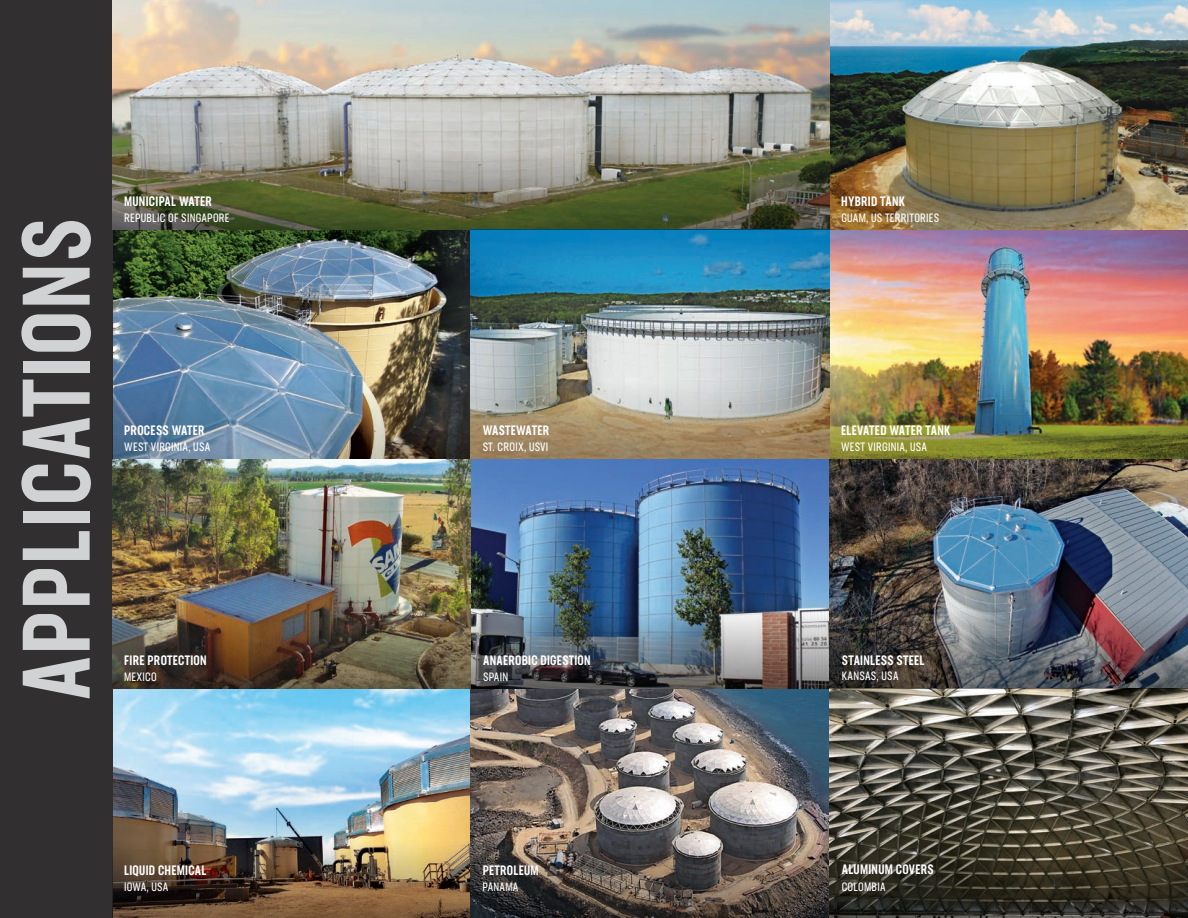
<style>
.page{position:relative;width:1188px;height:918px;background:#fff}
.page>*{position:absolute;margin:0;border:0;box-sizing:border-box;transform-origin:0 0}
.t1{font:500 94.5px "Neusa Next Std Compact";letter-spacing:.02em;color:#d1d2d4}
.t2{font:500 13.5px "Neusa Next Std Compact";letter-spacing:.02em;color:#fff}
.t3{font:12px "Neusa Next Std Compact";letter-spacing:.02em;color:#fff}
</style>
<div class="page">
<img style="left:112px;top:0;width:1076px;height:604px">
<img style="left:112px;top:689px;width:359px;height:144px">
<img style="left:471px;top:689px;width:358px;height:144px">
<img style="left:829px;top:689px;width:359px;height:144px">
<div style="left:0;top:0;width:112px;height:918px;background:#312f30"></div>
<svg style="left:112px;top:144px;width:717px;height:86px;background:#6f7358"></svg>
<img style="left:112px;top:374px;width:1076px;height:85px">
<img style="left:112px;top:604px;width:1076px;height:85px">
<img style="left:112px;top:833px;width:1076px;height:85px">
<p class="t1" style="left:-3px;top:700px;width:484px;rotate:-90deg">APPLICATIONS</p>
<p class="t2" style="left:124px;top:192px;width:89px">MUNICIPAL WATER</p>
<p class="t3" style="left:124px;top:210px;width:107px">REPUBLIC OF SINGAPORE</p>
<p class="t2" style="left:124px;top:422px;width:82px">PROCESS WATER</p>
<p class="t3" style="left:124px;top:440px;width:88px">WEST VIRGINIA, USA</p>
<p class="t2" style="left:124px;top:652px;width:84px">FIRE PROTECTION</p>
<p class="t3" style="left:124px;top:669px;width:34px">MEXICO</p>
<p class="t2" style="left:124px;top:862px;width:84px">LIQUID CHEMICAL</p>
<p class="t3" style="left:124px;top:879px;width:46px">IOWA, USA</p>
<p class="t2" style="left:841px;top:192px;width:66px">HYBRID TANK</p>
<p class="t3" style="left:841px;top:210px;width:99px">GUAM, US TERRITORIES</p>
<p class="t2" style="left:483px;top:422px;width:68px">WASTEWATER</p>
<p class="t2" style="left:841px;top:422px;width:111px">ELEVATED WATER TANK</p>
<p class="t3" style="left:483px;top:440px;width:67px">ST. CROIX, USVI</p>
<p class="t3" style="left:841px;top:440px;width:88px">WEST VIRGINIA, USA</p>
<p class="t2" style="left:483px;top:651px;width:109px">ANAEROBIC DIGESTION</p>
<p class="t3" style="left:483px;top:669px;width:27px">SPAIN</p>
<p class="t2" style="left:483px;top:862px;width:58px">PETROLEUM</p>
<p class="t3" style="left:483px;top:879px;width:37px">PANAMA</p>
<p class="t2" style="left:842px;top:651px;width:84px">STAINLESS STEEL</p>
<p class="t3" style="left:842px;top:669px;width:58px">KANSAS, USA</p>
<p class="t2" style="left:842px;top:861px;width:94px">ALUMINUM COVERS</p>
<p class="t3" style="left:842px;top:879px;width:45px">COLOMBIA</p>
</div>
